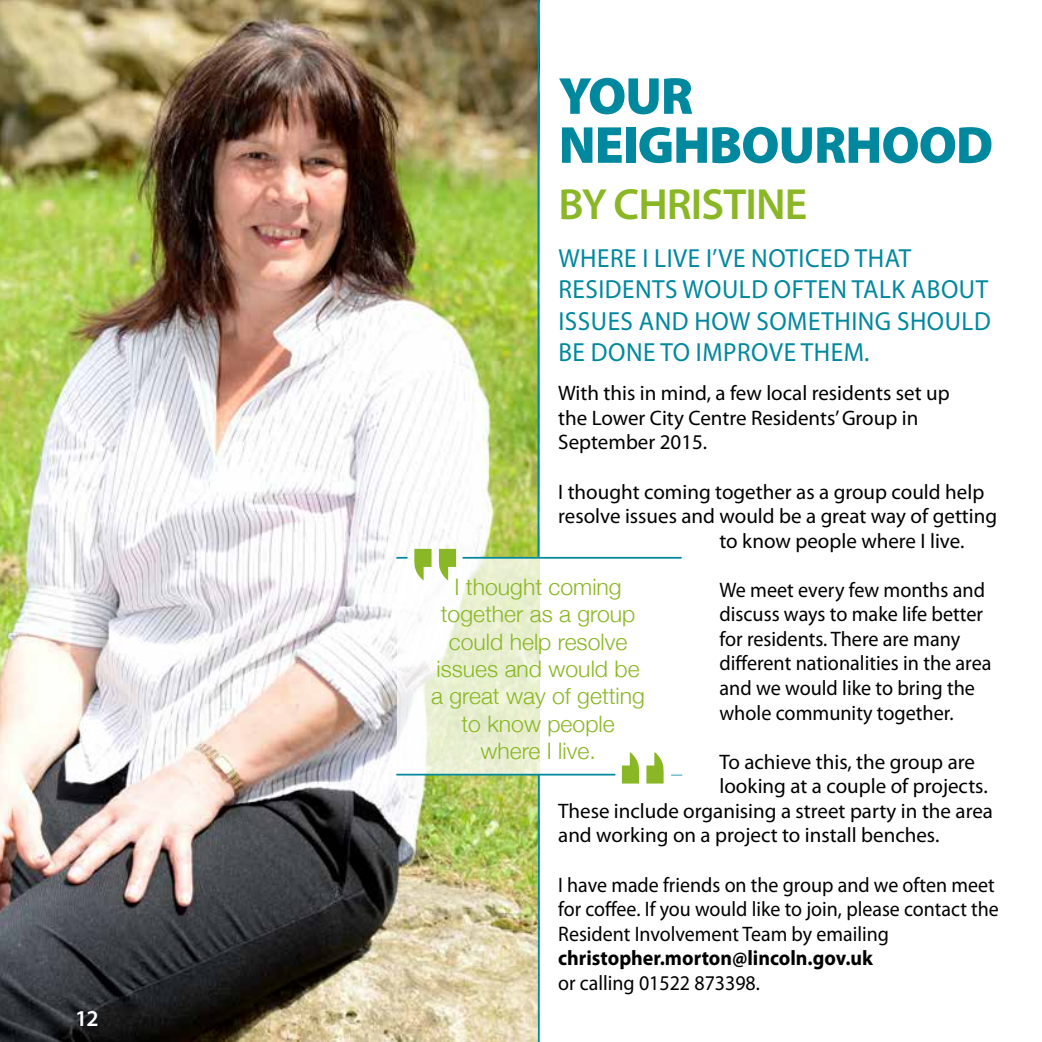
<style>
.page{position:relative;width:1042px;height:1042px;background:#fff}
.page>*{position:absolute;margin:0;border:0;box-sizing:border-box;transform-origin:0 0}
.t1{font:144.38px "Handel Gothic";color:#8ab725}
.t2{font:900 52.5px/49px "Myriad Pro";letter-spacing:-.02em;color:#00889e}
.t3{font:600 43.75px "Myriad Pro";letter-spacing:-.02em;color:#8ab725}
.t4{font:26.25px/31.5px "Myriad Pro";letter-spacing:.02em;color:#00889e;scale:.96 1}
.t5{font:300 22.75px/27.3px "Helvetica Neue";color:#8ab725;text-align:center}
.t6{font:600 22.75px "Myriad Pro";color:#fff}
.t7{font:21px/24.5px "Myriad Pro";color:#000}
.t8{font:21px/24.5px "Myriad Pro";color:#000;scale:.96 1}
.t9{font:21px/24.5px "Myriad Pro";color:#000;scale:.95 1}
.t10{font:700 21px "Myriad Pro";color:#000;scale:.95 1}
</style>
<div class="page">
<img style="left:0;top:0;width:538px;height:1042px">
<svg style="left:397px;top:557px;width:285px;height:217px"></svg>
<svg style="left:396px;top:557px;width:11px;height:2px"></svg>
<hr style="left:462px;top:557px;width:219px;height:2px;background:#00889e">
<hr style="left:396px;top:774px;width:219px;height:1px;background:#00889e">
<hr style="left:537px;top:0;width:2px;height:557px;background:#00889e">
<hr style="left:538px;top:774px;width:2px;height:268px;background:#00889e">
<p class="t6" style="left:75px;top:1003px;width:25px">12</p>
<h2 class="t2" style="left:559px;top:72px;width:436px">YOUR<br>NEIGHBOURHOOD</h2>
<h3 class="t3" style="left:559px;top:176px;width:250px">BY CHRISTINE</h3>
<p class="t4" style="left:558px;top:242px;width:452px">WHERE I LIVE I’VE NOTICED THAT<br>RESIDENTS WOULD OFTEN TALK ABOUT<br>ISSUES AND HOW SOMETHING SHOULD<br>BE DONE TO IMPROVE THEM.</p>
<p class="t7" style="left:558px;top:381px;width:393px">With this in mind, a few local residents set up the Lower City Centre Residents’ Group in<br>September 2015.</p>
<p class="t7" style="left:558px;top:479px;width:427px">I thought coming together as a group could help</p>
<p class="t7" style="left:558px;top:503px;width:440px">resolve issues and would be a great way of getting</p>
<p class="t7" style="left:719px;top:528px;width:246px">to know people where I live.</p>
<p class="t8" style="left:719px;top:577px;width:285px">We meet every few months and discuss ways to make life better for residents. There are many different nationalities in the area and we would like to bring the whole community together.</p>
<p class="t7" style="left:719px;top:749px;width:257px">To achieve this, the group are</p>
<p class="t7" style="left:719px;top:773px;width:270px">looking at a couple of projects.</p>
<p class="t7" style="left:558px;top:798px;width:436px">These include organising a street party in the area</p>
<p class="t7" style="left:558px;top:823px;width:383px">and working on a project to install benches.</p>
<p class="t9" style="left:558px;top:872px;width:465px">I have made friends on the group and we often meet for coffee. If you would like to join, please contact the<br>Resident Involvement Team by emailing</p>
<p class="t10" style="left:558px;top:944px;width:333px">christopher.morton@lincoln.gov.uk</p>
<p class="t9" style="left:558px;top:970px;width:214px">or calling 01522 873398.</p>
<h1 class="t1" style="left:409px;top:534px;width:55px">“</h1>
<p class="t5" style="left:431px;top:572px;width:215px">I thought coming together as a group could help resolve issues and would be a great way of getting to know people where I live.</p>
<h1 class="t1" style="left:669px;top:798px;width:55px;rotate:-180deg">“</h1>
</div>
